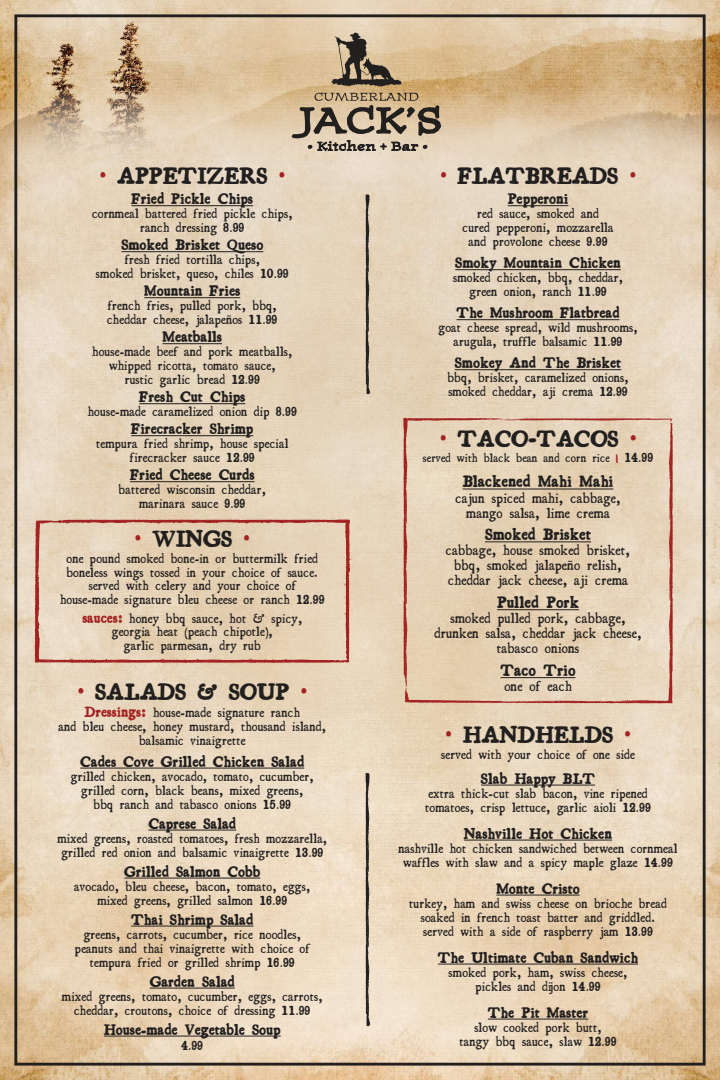
<style>
.page{position:relative;width:720px;height:1080px;background:#fff}
.page>*{position:absolute;margin:0;border:0;box-sizing:border-box;transform-origin:0 0}
.t1{font:700 22.6px "Essays 1743";color:#221f1f}
.t2{font:700 15.6px "Essays 1743";color:#221f1f}
.t3{font:700 14.6px "Essays 1743";color:#221f1f}
.t4{font:14.2px/15px "Essays 1743";letter-spacing:.02em;color:#221f1f;text-align:center}
.t5{font:13.2px/14px "Essays 1743";letter-spacing:.02em;color:#221f1f;text-align:center}
.t6{font:13.2px "Island Roman";color:#221f1f}
.t7{font:12px "Essays 1743";letter-spacing:.02em;color:#221f1f}
.s1{color:#a22321}
.s2{font-family:"Island Roman"}
.s3{font-weight:700;font-size:14px;color:#a22321}
.s4{font-family:"Island Roman";font-size:13.2px}
</style>
<div class="page">
<img style="left:0;top:170px;width:720px;height:910px">
<img style="left:0;top:0;width:720px;height:170px">
<svg style="left:290px;top:33px;width:152px;height:118px;background:#b6a183"></svg>
<hr style="left:148px;top:830px;width:88px;height:1px;background:#221f1f">
<hr style="left:124px;top:878px;width:136px;height:1px;background:#221f1f">
<hr style="left:131px;top:926px;width:122px;height:1px;background:#221f1f">
<hr style="left:150px;top:988px;width:85px;height:1px;background:#221f1f">
<hr style="left:104px;top:1036px;width:177px;height:1px;background:#221f1f">
<hr style="left:132px;top:205px;width:121px;height:1px;background:#221f1f">
<hr style="left:121px;top:251px;width:142px;height:1px;background:#221f1f">
<hr style="left:144px;top:297px;width:96px;height:1px;background:#221f1f">
<hr style="left:163px;top:343px;width:59px;height:1px;background:#221f1f">
<hr style="left:139px;top:403px;width:106px;height:1px;background:#221f1f">
<hr style="left:131px;top:435px;width:122px;height:1px;background:#221f1f">
<hr style="left:130px;top:481px;width:124px;height:1px;background:#221f1f">
<svg style="left:34px;top:488px;width:317px;height:302px;background:#e4cfb5"></svg>
<hr style="left:481px;top:785px;width:114px;height:1px;background:#221f1f">
<hr style="left:464px;top:840px;width:148px;height:1px;background:#221f1f">
<hr style="left:496px;top:895px;width:84px;height:1px;background:#221f1f">
<hr style="left:438px;top:964px;width:200px;height:1px;background:#221f1f">
<hr style="left:488px;top:1019px;width:100px;height:1px;background:#221f1f">
<hr style="left:508px;top:205px;width:60px;height:1px;background:#221f1f">
<hr style="left:455px;top:269px;width:166px;height:1px;background:#221f1f">
<hr style="left:457px;top:319px;width:163px;height:1px;background:#221f1f">
<hr style="left:455px;top:369px;width:166px;height:1px;background:#221f1f">
<svg style="left:403px;top:418px;width:270px;height:285px;background:#e2cbb1"></svg>
<svg style="left:365px;top:194px;width:5px;height:200px"></svg>
<svg style="left:365px;top:773px;width:5px;height:253px"></svg>
<h1 class="t1" style="left:99px;top:165px;width:187px"><span class="s1">•</span> APPETIZERS <span class="s1">•</span></h1>
<p class="t3" style="left:131px;top:192px;width:123px">Fried Pickle Chips</p>
<p class="t5" style="left:92px;top:208px;width:202px">cornmeal battered fried pickle chips, ranch dressing <span class="s2">8.99</span></p>
<p class="t3" style="left:121px;top:238px;width:143px">Smoked Brisket Queso</p>
<p class="t5" style="left:96px;top:254px;width:194px">fresh fried tortilla chips,<br>smoked brisket, queso, chiles <span class="s2">10.99</span></p>
<p class="t3" style="left:144px;top:284px;width:98px">Mountain Fries</p>
<p class="t5" style="left:107px;top:300px;width:172px;text-align:left">french fries, pulled pork, bbq, cheddar cheese, jalapeños <span class="s2">11.99</span></p>
<p class="t3" style="left:163px;top:330px;width:61px">Meatballs</p>
<p class="t5" style="left:92px;top:346px;width:202px">house-made beef and pork meatballs, whipped ricotta, tomato sauce,<br>rustic garlic bread <span class="s2">12.99</span></p>
<p class="t3" style="left:139px;top:390px;width:108px">Fresh Cut Chips</p>
<p class="t5" style="left:88px;top:406px;width:211px">house-made caramelized onion dip <span class="s2">8.99</span></p>
<p class="t3" style="left:131px;top:422px;width:124px">Firecracker Shrimp</p>
<p class="t5" style="left:96px;top:438px;width:194px">tempura fried shrimp, house special firecracker sauce <span class="s2">12.99</span></p>
<p class="t3" style="left:130px;top:468px;width:126px">Fried Cheese Curds</p>
<p class="t5" style="left:119px;top:484px;width:149px">battered wisconsin cheddar, marinara sauce <span class="s2">9.99</span></p>
<h1 class="t1" style="left:135px;top:528px;width:117px"><span class="s1">•</span> WINGS <span class="s1">•</span></h1>
<p class="t5" style="left:60px;top:553px;width:266px;line-height:13.7px">one pound smoked bone-in or buttermilk fried boneless wings tossed in your choice of sauce. served with celery and your choice of house-made signature bleu cheese or ranch <span class="s2">12.99</span></p>
<p class="t5" style="left:82px;top:613px;width:221px;line-height:13.5px"><span class="s3">sauces:</span> honey bbq sauce, hot &amp; spicy, georgia heat (peach chipotle),<br>garlic parmesan, dry rub</p>
<h1 class="t1" style="left:77px;top:681px;width:231px"><span class="s1">•</span> SALADS &amp; SOUP <span class="s1">•</span></h1>
<p class="t5" style="left:59px;top:706px;width:269px"><span class="s3">Dressings:</span> house-made signature ranch<br>and bleu cheese, honey mustard, thousand island, balsamic vinaigrette</p>
<p class="t3" style="left:80px;top:754px;width:225px">Cades Cove Grilled Chicken Salad</p>
<p class="t5" style="left:71px;top:770px;width:244px">grilled chicken, avocado, tomato, cucumber, grilled corn, black beans, mixed greens, bbq ranch and tabasco onions <span class="s2">15.99</span></p>
<p class="t3" style="left:148px;top:816px;width:89px">Caprese Salad</p>
<p class="t5" style="left:57px;top:832px;width:271px">mixed greens, roasted tomatoes, fresh mozzarella, grilled red onion and balsamic vinaigrette <span class="s2">13.99</span></p>
<p class="t3" style="left:124px;top:864px;width:138px">Grilled Salmon Cobb</p>
<p class="t5" style="left:74px;top:880px;width:238px">avocado, bleu cheese, bacon, tomato, eggs, mixed greens, grilled salmon <span class="s2">16.99</span></p>
<p class="t3" style="left:131px;top:912px;width:124px">Thai Shrimp Salad</p>
<p class="t5" style="left:75px;top:928px;width:236px">greens, carrots, cucumber, rice noodles, peanuts and thai vinaigrette with choice of tempura fried or grilled shrimp <span class="s2">16.99</span></p>
<p class="t3" style="left:150px;top:974px;width:87px">Garden Salad</p>
<p class="t5" style="left:62px;top:990px;width:262px">mixed greens, tomato, cucumber, eggs, carrots, cheddar, croutons, choice of dressing <span class="s2">11.99</span></p>
<p class="t3" style="left:104px;top:1022px;width:178px">House-made Vegetable Soup</p>
<p class="t6" style="left:181px;top:1040px;width:23px">4.99</p>
<h1 class="t1" style="left:440px;top:165px;width:198px"><span class="s1">•</span> FLATBREADS <span class="s1">•</span></h1>
<p class="t3" style="left:508px;top:192px;width:62px">Pepperoni</p>
<p class="t5" style="left:463px;top:208px;width:152px">red sauce, smoked and cured pepperoni, mozzarella and provolone cheese <span class="s2">9.99</span></p>
<p class="t3" style="left:455px;top:256px;width:167px">Smoky Mountain Chicken</p>
<p class="t5" style="left:453px;top:272px;width:171px">smoked chicken, bbq, cheddar, green onion, ranch <span class="s2">11.99</span></p>
<p class="t3" style="left:457px;top:306px;width:165px">The Mushroom Flatbread</p>
<p class="t5" style="left:438px;top:322px;width:201px">goat cheese spread, wild mushrooms, arugula, truffle balsamic <span class="s2">11.99</span></p>
<p class="t3" style="left:455px;top:356px;width:168px">Smokey And The Brisket</p>
<p class="t5" style="left:447px;top:372px;width:183px;text-align:left">bbq, brisket, caramelized onions, smoked cheddar, aji crema <span class="s2">12.99</span></p>
<h1 class="t1" style="left:440px;top:428px;width:198px"><span class="s1">•</span> TACO-TACOS <span class="s1">•</span></h1>
<p class="t7" style="left:423px;top:453px;width:232px">served with black bean and corn rice <span class="s1">|</span> <span class="s4">14.99</span></p>
<p class="t2" style="left:463px;top:474px;width:152px">Blackened Mahi Mahi</p>
<p class="t4" style="left:455px;top:491px;width:167px">cajun spiced mahi, cabbage, mango salsa, lime crema</p>
<p class="t2" style="left:485px;top:527px;width:108px">Smoked Brisket</p>
<p class="t4" style="left:446px;top:544px;width:186px">cabbage, house smoked brisket, bbq, smoked jalapeño relish, cheddar jack cheese, aji crema</p>
<p class="t2" style="left:497px;top:595px;width:83px">Pulled Pork</p>
<p class="t4" style="left:434px;top:612px;width:209px">smoked pulled pork, cabbage, drunken salsa, cheddar jack cheese, tabasco onions</p>
<p class="t2" style="left:501px;top:663px;width:76px">Taco Trio</p>
<p class="t4" style="left:504px;top:680px;width:69px">one of each</p>
<h1 class="t1" style="left:445px;top:724px;width:187px"><span class="s1">•</span> HANDHELDS <span class="s1">•</span></h1>
<p class="t5" style="left:441px;top:749px;width:195px">served with your choice of one side</p>
<p class="t3" style="left:481px;top:771px;width:116px">Slab Happy BLT</p>
<p class="t5" style="left:425px;top:787px;width:227px;text-align:left">extra thick-cut slab bacon, vine ripened tomatoes, crisp lettuce, garlic aioli <span class="s2">12.99</span></p>
<p class="t3" style="left:464px;top:826px;width:150px">Nashville Hot Chicken</p>
<p class="t5" style="left:399px;top:842px;width:280px">nashville hot chicken sandwiched between cornmeal waffles with slaw and a spicy maple glaze <span class="s2">14.99</span></p>
<p class="t3" style="left:496px;top:881px;width:85px">Monte Cristo</p>
<p class="t5" style="left:409px;top:897px;width:259px">turkey, ham and swiss cheese on brioche bread soaked in french toast batter and griddled. served with a side of raspberry jam <span class="s2">13.99</span></p>
<p class="t3" style="left:438px;top:950px;width:202px">The Ultimate Cuban Sandwich</p>
<p class="t5" style="left:449px;top:966px;width:180px">smoked pork, ham, swiss cheese, pickles and dijon <span class="s2">14.99</span></p>
<p class="t3" style="left:488px;top:1005px;width:102px">The Pit Master</p>
<p class="t5" style="left:460px;top:1021px;width:158px">slow cooked pork butt, tangy bbq sauce, slaw <span class="s2">12.99</span></p>
</div>
